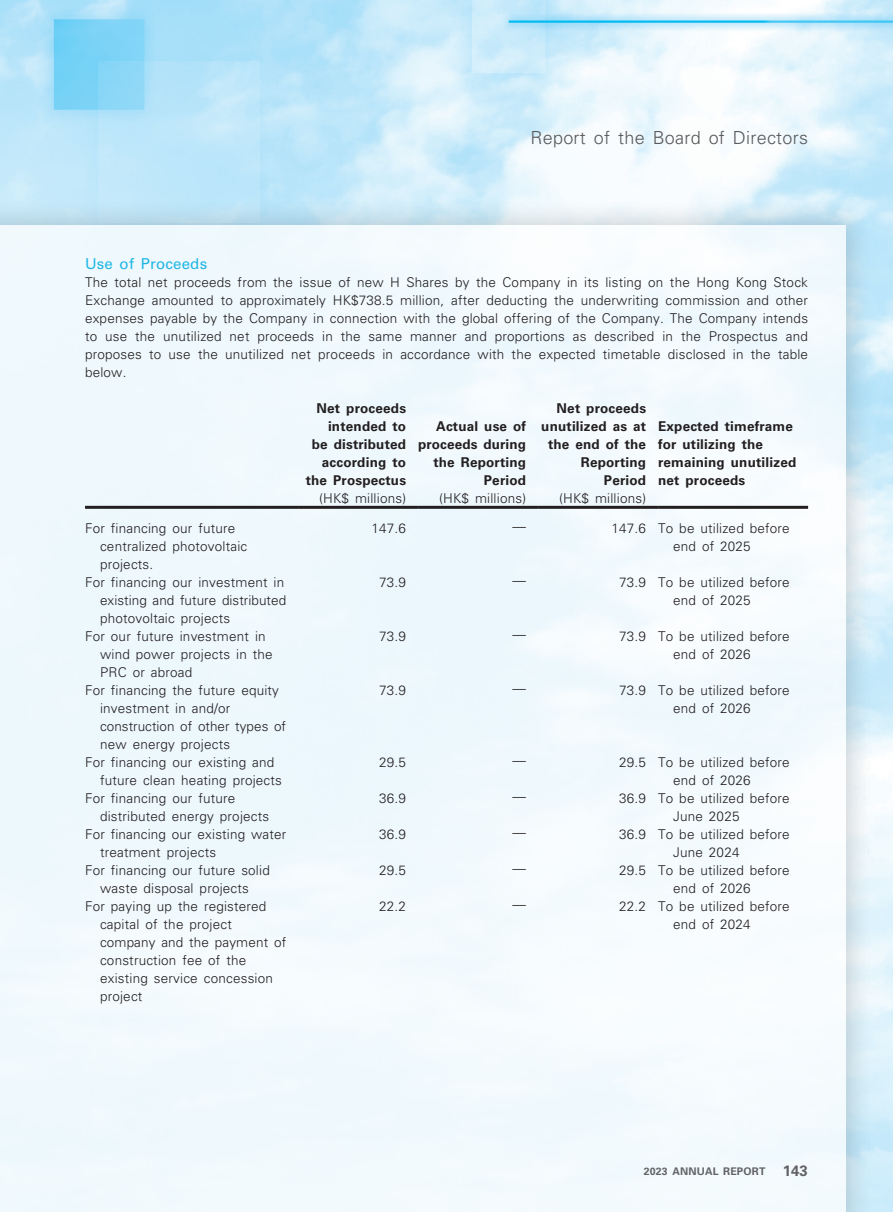
<style>
.page{position:relative;width:893px;height:1212px;background:#fff}
.page>*{position:absolute;margin:0;border:0;box-sizing:border-box;transform-origin:0 0}
.t1{font:300 18px "Univers LT Std";letter-spacing:.015em;color:#57585a}
._04___H2{font:15px "Univers LT Std";letter-spacing:.015em;color:#20b6e4}
._15_Table_Stub{font:300 13.5px/18px "Univers LT Std";letter-spacing:.015em;color:#231f20}
._01_Body_Text{font:300 13.5px/18px "Univers LT Std";letter-spacing:.015em;color:#231f20;text-align:justify}
._01_Body_Text-2{font:700 13.5px/18px "Univers LT Std";letter-spacing:.015em;color:#231f20;text-align:right}
.t2{font:700 10.5px "Univers LT Std";letter-spacing:.015em;color:#636366}
.s1{font-size:15px}
</style>
<div class="page">
<img style="left:0;top:0;width:893px;height:1212px">
<div style="left:0;top:197px;width:875px;height:1015px;background:#231f20;opacity:.25"></div>
<div style="left:0;top:225px;width:846px;height:987px;background:#f0f9fd"></div>
<hr style="left:85px;top:506px;width:213px;height:3px;background:#231f20">
<hr style="left:298px;top:506px;width:120px;height:3px;background:#231f20">
<hr style="left:418px;top:506px;width:120px;height:3px;background:#231f20">
<hr style="left:538px;top:506px;width:120px;height:3px;background:#231f20">
<hr style="left:658px;top:506px;width:150px;height:3px;background:#231f20">
<h1 class="t1" style="left:531px;top:126px;width:279px">Report of the Board of Directors</h1>
<p class="_04___H2" style="left:85px;top:254px;width:124px">Use of Proceeds</p>
<p class="_01_Body_Text" style="left:85px;top:273px;width:724px">The total net proceeds from the issue of new H Shares by the Company in its listing on the Hong Kong Stock Exchange amounted to approximately HK$738.5 million, after deducting the underwriting commission and other expenses payable by the Company in connection with the global offering of the Company. The Company intends to use the unutilized net proceeds in the same manner and proportions as described in the Prospectus and proposes to use the unutilized net proceeds in accordance with the expected timetable disclosed in the table below.</p>
<p class="_01_Body_Text-2" style="left:306px;top:399px;width:102px">Net proceeds intended to<br>be distributed according to the Prospectus</p>
<p class="_01_Body_Text-2" style="left:541px;top:399px;width:106px">Net proceeds unutilized as at the end of the<br>Reporting<br>Period</p>
<p class="_01_Body_Text-2" style="left:418px;top:417px;width:110px">Actual use of proceeds during the Reporting<br>Period</p>
<p class="_01_Body_Text-2" style="left:658px;top:417px;width:140px;text-align:left">Expected timeframe for utilizing the remaining unutilized net proceeds</p>
<p class="_01_Body_Text" style="left:319px;top:489px;width:88px">(HK$ millions)</p>
<p class="_01_Body_Text" style="left:439px;top:489px;width:88px">(HK$ millions)</p>
<p class="_01_Body_Text" style="left:559px;top:489px;width:88px">(HK$ millions)</p>
<p class="_15_Table_Stub" style="left:100px;top:519px;width:149px;text-indent:-15px">For financing our future centralized photovoltaic projects.</p>
<p class="_01_Body_Text" style="left:372px;top:519px;width:36px">147.6</p>
<p class="_01_Body_Text" style="left:513px;top:517px;width:15px">—</p>
<p class="_01_Body_Text" style="left:612px;top:519px;width:36px">147.6</p>
<p class="_15_Table_Stub" style="left:673px;top:519px;width:118px;text-indent:-15px">To be utilized before end of 2025</p>
<p class="_15_Table_Stub" style="left:100px;top:573px;width:188px;text-indent:-15px">For financing our investment in existing and future distributed photovoltaic projects</p>
<p class="_01_Body_Text" style="left:379px;top:573px;width:28px">73.9</p>
<p class="_01_Body_Text" style="left:513px;top:571px;width:15px">—</p>
<p class="_01_Body_Text" style="left:619px;top:573px;width:28px">73.9</p>
<p class="_15_Table_Stub" style="left:673px;top:573px;width:118px;text-indent:-15px">To be utilized before end of 2025</p>
<p class="_15_Table_Stub" style="left:100px;top:627px;width:174px;text-indent:-15px">For our future investment in wind power projects in the<br>PRC or abroad</p>
<p class="_01_Body_Text" style="left:379px;top:627px;width:28px">73.9</p>
<p class="_01_Body_Text" style="left:513px;top:625px;width:15px">—</p>
<p class="_01_Body_Text" style="left:619px;top:627px;width:28px">73.9</p>
<p class="_15_Table_Stub" style="left:673px;top:627px;width:118px;text-indent:-15px">To be utilized before end of 2026</p>
<p class="_15_Table_Stub" style="left:100px;top:681px;width:188px;text-indent:-15px">For financing the future equity investment in and/or construction of other types of new energy projects</p>
<p class="_01_Body_Text" style="left:379px;top:681px;width:28px">73.9</p>
<p class="_01_Body_Text" style="left:513px;top:679px;width:15px">—</p>
<p class="_01_Body_Text" style="left:619px;top:681px;width:28px">73.9</p>
<p class="_15_Table_Stub" style="left:673px;top:681px;width:118px;text-indent:-15px">To be utilized before end of 2026</p>
<p class="_15_Table_Stub" style="left:100px;top:753px;width:183px;text-indent:-15px">For financing our existing and future clean heating projects</p>
<p class="_01_Body_Text" style="left:379px;top:753px;width:28px">29.5</p>
<p class="_01_Body_Text" style="left:513px;top:751px;width:15px">—</p>
<p class="_01_Body_Text" style="left:619px;top:753px;width:28px">29.5</p>
<p class="_15_Table_Stub" style="left:673px;top:753px;width:118px;text-indent:-15px">To be utilized before end of 2026</p>
<p class="_15_Table_Stub" style="left:100px;top:789px;width:171px;text-indent:-15px">For financing our future distributed energy projects</p>
<p class="_01_Body_Text" style="left:379px;top:789px;width:28px">36.9</p>
<p class="_01_Body_Text" style="left:513px;top:787px;width:15px">—</p>
<p class="_01_Body_Text" style="left:619px;top:789px;width:28px">36.9</p>
<p class="_15_Table_Stub" style="left:673px;top:789px;width:118px;text-indent:-15px">To be utilized before<br>June 2025</p>
<p class="_15_Table_Stub" style="left:100px;top:825px;width:188px;text-indent:-15px">For financing our existing water treatment projects</p>
<p class="_01_Body_Text" style="left:379px;top:825px;width:28px">36.9</p>
<p class="_01_Body_Text" style="left:513px;top:823px;width:15px">—</p>
<p class="_01_Body_Text" style="left:619px;top:825px;width:28px">36.9</p>
<p class="_15_Table_Stub" style="left:673px;top:825px;width:118px;text-indent:-15px">To be utilized before<br>June 2024</p>
<p class="_15_Table_Stub" style="left:85px;top:861px;width:186px;text-align:center">For financing our future solid waste disposal projects</p>
<p class="_01_Body_Text" style="left:379px;top:861px;width:28px">29.5</p>
<p class="_01_Body_Text" style="left:513px;top:859px;width:15px">—</p>
<p class="_01_Body_Text" style="left:619px;top:861px;width:28px">29.5</p>
<p class="_15_Table_Stub" style="left:673px;top:861px;width:118px;text-indent:-15px">To be utilized before end of 2026</p>
<p class="_15_Table_Stub" style="left:100px;top:897px;width:188px;text-indent:-15px">For paying up the registered capital of the project company and the payment of construction fee of the existing service concession project</p>
<p class="_01_Body_Text" style="left:379px;top:897px;width:28px">22.2</p>
<p class="_01_Body_Text" style="left:513px;top:895px;width:15px">—</p>
<p class="_01_Body_Text" style="left:619px;top:897px;width:28px">22.2</p>
<p class="_15_Table_Stub" style="left:673px;top:897px;width:118px;text-indent:-15px">To be utilized before end of 2024</p>
<p class="t2" style="left:644px;top:1165px;width:166px">2023 ANNUAL REPORT <span class="s1">143</span></p>
</div>
